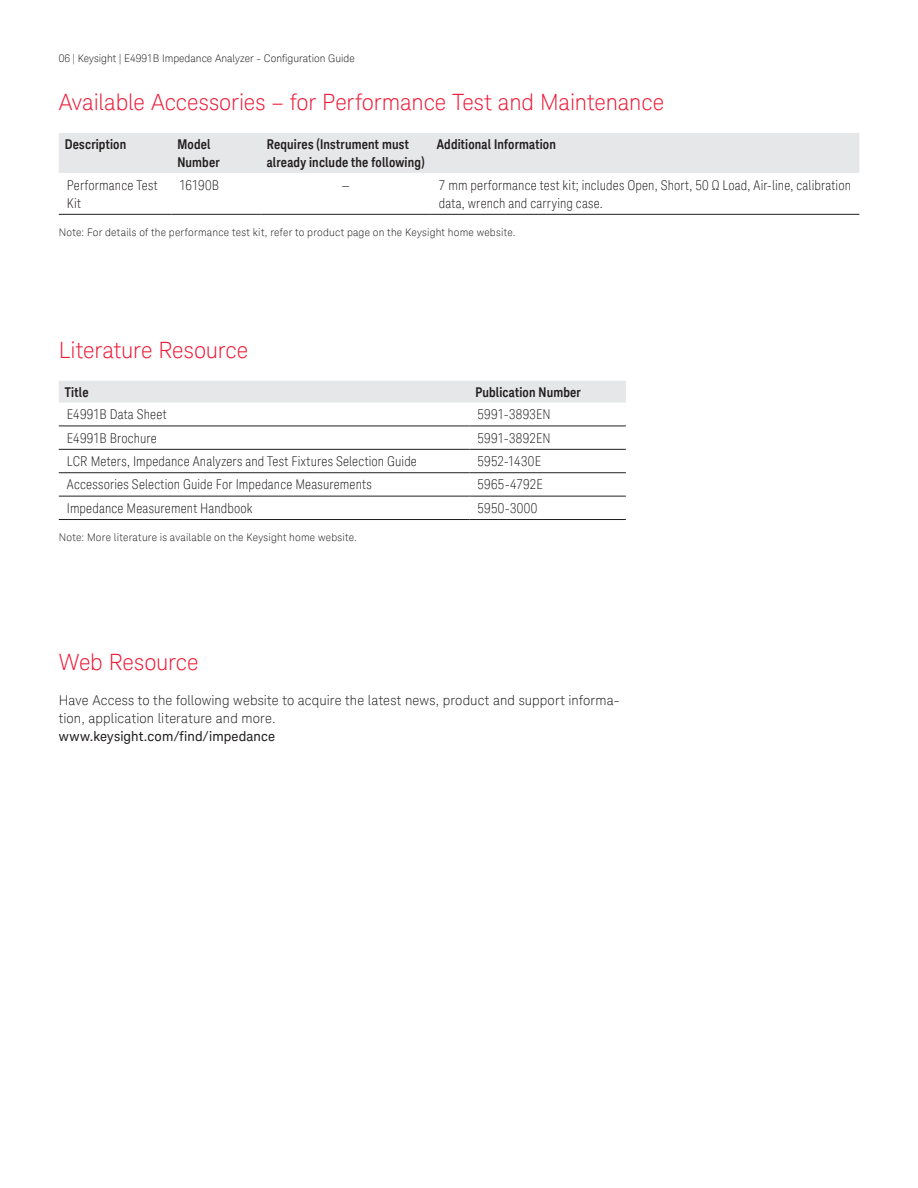
<style>
.page{position:relative;width:918px;height:1188px;background:#fff}
.page>*{position:absolute;margin:0;border:0;box-sizing:border-box;transform-origin:0 0}
.t1{font:300 22.5px "Keysight Sans";letter-spacing:-.005em;color:#ed1a37}
.t2{font:300 condensed 13.5px/18px "Keysight Sans";letter-spacing:.015em;color:#231f20}
.t3{font:700 13.5px/18px "Keysight Sans Condensed";letter-spacing:.01em;color:#231f20}
.t4{font:300 13.5px/18px "Keysight Sans";letter-spacing:.01em;color:#231f20}
.t5{font:13.5px "Keysight Sans";letter-spacing:.01em;color:#231f20}
.t6{font:300 10.5px "Keysight Sans";letter-spacing:.015em;color:#231f20}
</style>
<div class="page">
<div style="left:59px;top:133px;width:800px;height:40px;background:#e6e7e8"></div>
<hr style="left:59px;top:214px;width:112px;height:1px;background:#231f20">
<hr style="left:171px;top:214px;width:90px;height:1px;background:#231f20">
<hr style="left:261px;top:214px;width:170px;height:1px;background:#231f20">
<hr style="left:431px;top:214px;width:428px;height:1px;background:#231f20">
<div style="left:59px;top:381px;width:567px;height:22px;background:#e6e7e8"></div>
<hr style="left:59px;top:426px;width:410px;height:1px;background:#231f20">
<hr style="left:59px;top:449px;width:410px;height:1px;background:#231f20">
<hr style="left:59px;top:472px;width:410px;height:1px;background:#231f20">
<hr style="left:59px;top:496px;width:410px;height:1px;background:#231f20">
<hr style="left:59px;top:519px;width:410px;height:1px;background:#231f20">
<hr style="left:469px;top:426px;width:157px;height:1px;background:#231f20">
<hr style="left:469px;top:449px;width:157px;height:1px;background:#231f20">
<hr style="left:469px;top:472px;width:157px;height:1px;background:#231f20">
<hr style="left:469px;top:496px;width:157px;height:1px;background:#231f20">
<hr style="left:469px;top:519px;width:157px;height:1px;background:#231f20">
<p class="t6" style="left:59px;top:52px;width:298px">06 | Keysight | E4991B Impedance Analyzer - Coniguration Guide</p>
<h1 class="t1" style="left:59px;top:89px;width:607px">Available Accessories – for Performance Test and Maintenance</h1>
<p class="t3" style="left:65px;top:136px;width:63px">Description</p>
<p class="t3" style="left:178px;top:136px;width:44px">Model<br>Number</p>
<p class="t3" style="left:267px;top:136px;width:159px">Requires (Instrument must already include the following)</p>
<p class="t3" style="left:437px;top:136px;width:121px">Additional Information</p>
<p class="t2" style="left:67px;top:177px;width:92px">Performance Test<br>Kit</p>
<p class="t2" style="left:180px;top:177px;width:41px">16190B</p>
<p class="t2" style="left:342px;top:177px;width:10px">—</p>
<p class="t2" style="left:439px;top:176px;width:414px">7 mm performance test kit; includes Open, Short, 50 Ω Load, Air-line, calibration data, wrench and carrying case.</p>
<p class="t6" style="left:59px;top:226px;width:458px">Note: For details of the performance test kit, refer to product page on the Keysight home website.</p>
<h1 class="t1" style="left:59px;top:336px;width:191px">Literature Resource</h1>
<p class="t3" style="left:65px;top:384px;width:25px">Title</p>
<p class="t3" style="left:475px;top:384px;width:107px">Publication Number</p>
<p class="t2" style="left:67px;top:406px;width:101px">E4991B Data Sheet</p>
<p class="t2" style="left:478px;top:406px;width:75px">5991-3893EN</p>
<p class="t2" style="left:67px;top:430px;width:91px">E4991B Brochure</p>
<p class="t2" style="left:478px;top:430px;width:75px">5991-3892EN</p>
<p class="t2" style="left:67px;top:452px;width:352px">LCR Meters, Impedance Analyzers and Test Fixtures Selection Guide</p>
<p class="t2" style="left:478px;top:453px;width:65px">5952-1430E</p>
<p class="t2" style="left:67px;top:477px;width:306px">Accessories Selection Guide For Impedance Measurements</p>
<p class="t2" style="left:478px;top:477px;width:67px">5965-4792E</p>
<p class="t2" style="left:67px;top:500px;width:187px">Impedance Measurement Handbook</p>
<p class="t2" style="left:478px;top:500px;width:61px">5950-3000</p>
<p class="t6" style="left:59px;top:531px;width:300px">Note: More literature is available on the Keysight home website.</p>
<h1 class="t1" style="left:59px;top:649px;width:141px">Web Resource</h1>
<p class="t4" style="left:59px;top:691px;width:562px">Have Access to the following website to acquire the latest news, product and support informa&shy;tion, application literature and more.</p>
<p class="t5" style="left:59px;top:731px;width:218px">www.keysight.com/find/impedance</p>
</div>
